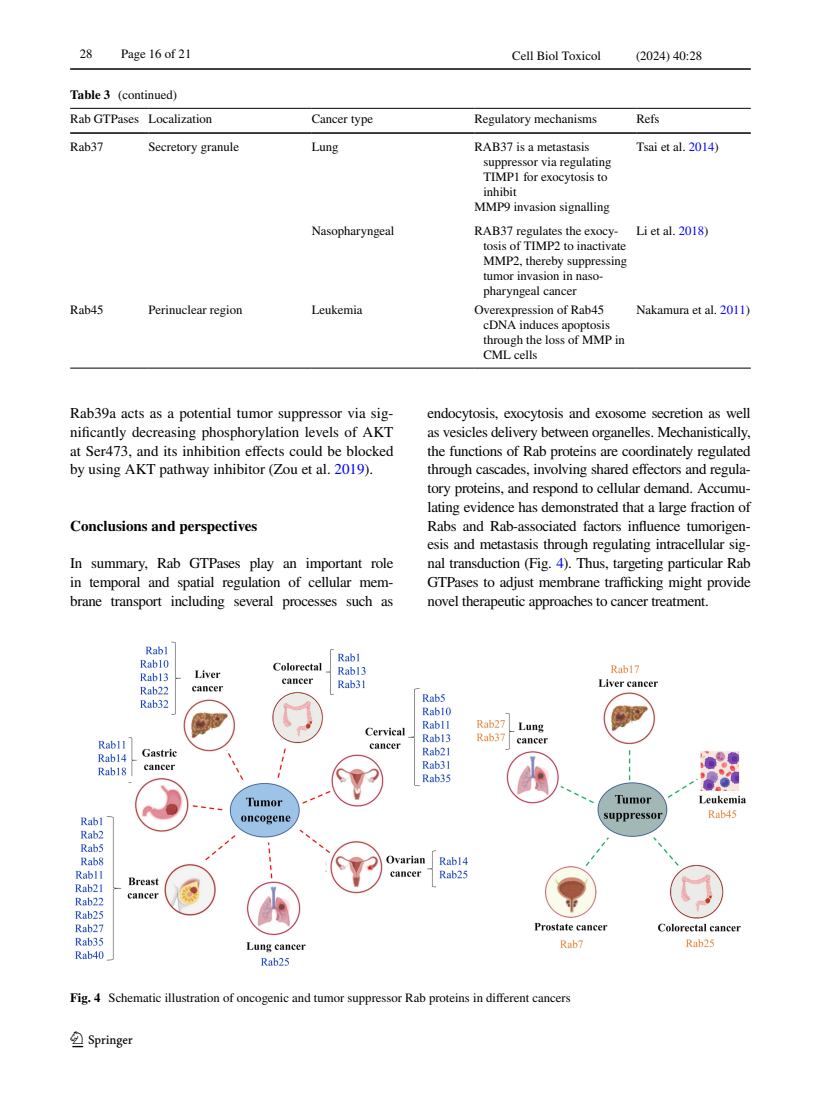
<style>
.page{position:relative;width:821px;height:1106px;background:#fff}
.page>*{position:absolute;margin:0;border:0;box-sizing:border-box;transform-origin:0 0}
.t1{font:22.5px "Springnew Regular 2";color:#000}
.t2{font:15px/18.8px "STIX";letter-spacing:-.02em;color:#000;text-align:justify}
.t3{font:700 15px "STIX";color:#000}
.t4{font:12.75px/15px "STIX";color:#000}
.s1{font-weight:700}
.s2{color:#00f}
</style>
<div class="page">
<hr style="left:70px;top:68px;width:680px;height:2px;background:#000">
<hr style="left:70px;top:108px;width:78px;height:1px;background:#000">
<hr style="left:70px;top:132px;width:78px;height:2px;background:#000">
<hr style="left:148px;top:108px;width:164px;height:1px;background:#000">
<hr style="left:148px;top:132px;width:164px;height:2px;background:#000">
<hr style="left:312px;top:108px;width:162px;height:1px;background:#000">
<hr style="left:312px;top:132px;width:162px;height:2px;background:#000">
<hr style="left:474px;top:108px;width:162px;height:1px;background:#000">
<hr style="left:474px;top:132px;width:162px;height:2px;background:#000">
<hr style="left:636px;top:108px;width:114px;height:1px;background:#000">
<hr style="left:636px;top:132px;width:114px;height:2px;background:#000">
<hr style="left:70px;top:368px;width:78px;height:1px;background:#000">
<hr style="left:148px;top:368px;width:164px;height:1px;background:#000">
<hr style="left:312px;top:368px;width:162px;height:1px;background:#000">
<hr style="left:474px;top:368px;width:162px;height:1px;background:#000">
<hr style="left:636px;top:368px;width:114px;height:1px;background:#000">
<img style="left:75px;top:641px;width:671px;height:325px">
<p class="t4" style="left:80px;top:47px;width:14px">28</p>
<p class="t4" style="left:121px;top:47px;width:72px">Page 16 of 21</p>
<p class="t4" style="left:70px;top:83px;width:144px;line-height:24.5px"><span class="s1">Table 3</span> (continued)<br>Rab GTPases Localization</p>
<p class="t4" style="left:512px;top:49px;width:90px">Cell Biol Toxicol</p>
<p class="t4" style="left:636px;top:49px;width:68px">(2024) 40:28</p>
<p class="t4" style="left:312px;top:112px;width:63px">Cancer type</p>
<p class="t4" style="left:474px;top:112px;width:124px">Regulatory mechanisms</p>
<p class="t4" style="left:636px;top:112px;width:24px">Refs</p>
<p class="t4" style="left:70px;top:140px;width:35px">Rab37</p>
<p class="t4" style="left:148px;top:140px;width:92px">Secretory granule</p>
<p class="t4" style="left:312px;top:140px;width:28px">Lung</p>
<p class="t4" style="left:474px;top:140px;width:117px">RAB37 is a metastasis</p>
<p class="t4" style="left:483px;top:155px;width:130px">suppressor via regulating</p>
<p class="t4" style="left:483px;top:170px;width:125px">TIMP1 for exocytosis to</p>
<p class="t4" style="left:483px;top:185px;width:35px">inhibit</p>
<p class="t4" style="left:474px;top:200px;width:137px">MMP9 invasion signalling</p>
<p class="t4" style="left:636px;top:140px;width:84px">Tsai et al. <span class="s2">2014</span>)</p>
<p class="t4" style="left:312px;top:224px;width:84px">Nasopharyngeal</p>
<p class="t4" style="left:483px;top:224px;width:145px;text-indent:-9px">RAB37 regulates the exocy&shy;tosis of TIMP2 to inactivate<br>MMP2, thereby suppressing tumor invasion in naso&shy;pharyngeal cancer</p>
<p class="t4" style="left:636px;top:224px;width:74px">Li et al. <span class="s2">2018</span>)</p>
<p class="t4" style="left:70px;top:303px;width:35px">Rab45</p>
<p class="t4" style="left:148px;top:303px;width:95px">Perinuclear region</p>
<p class="t4" style="left:312px;top:303px;width:52px">Leukemia</p>
<p class="t4" style="left:483px;top:303px;width:143px;text-indent:-9px">Overexpression of Rab45 cDNA induces apoptosis through the loss of MMP in<br>CML cells</p>
<p class="t4" style="left:636px;top:303px;width:115px">Nakamura et al. <span class="s2">2011</span>)</p>
<p class="t2" style="left:70px;top:404px;width:325px">Rab39a acts as a potential tumor suppressor via sig&shy;nificantly decreasing phosphorylation levels of AKT at Ser473, and its inhibition effects could be blocked by using AKT pathway inhibitor (Zou et al. <span class="s2">2019</span>).</p>
<p class="t3" style="left:70px;top:516px;width:189px">Conclusions and perspectives</p>
<p class="t2" style="left:70px;top:554px;width:325px">In summary, Rab GTPases play an important role in temporal and spatial regulation of cellular mem&shy;brane transport including several processes such as</p>
<p class="t2" style="left:427px;top:404px;width:325px">endocytosis, exocytosis and exosome secretion as well as vesicles delivery between organelles. Mechanistically, the functions of Rab proteins are coordinately regulated through cascades, involving shared effectors and regula&shy;tory proteins, and respond to cellular demand. Accumu&shy;lating evidence has demonstrated that a large fraction of Rabs and Rab-associated factors influence tumorigen&shy;esis and metastasis through regulating intracellular sig&shy;nal transduction (Fig. <span class="s2">4</span>). Thus, targeting particular Rab GTPases to adjust membrane trafficking might provide novel therapeutic approaches to cancer treatment.</p>
<p class="t4" style="left:70px;top:990px;width:502px"><span class="s1">Fig. 4</span> Schematic illustration of oncogenic and tumor suppressor Rab proteins in different cancers</p>
<h1 class="t1" style="left:72px;top:1031px;width:62px">1 3</h1>
</div>
